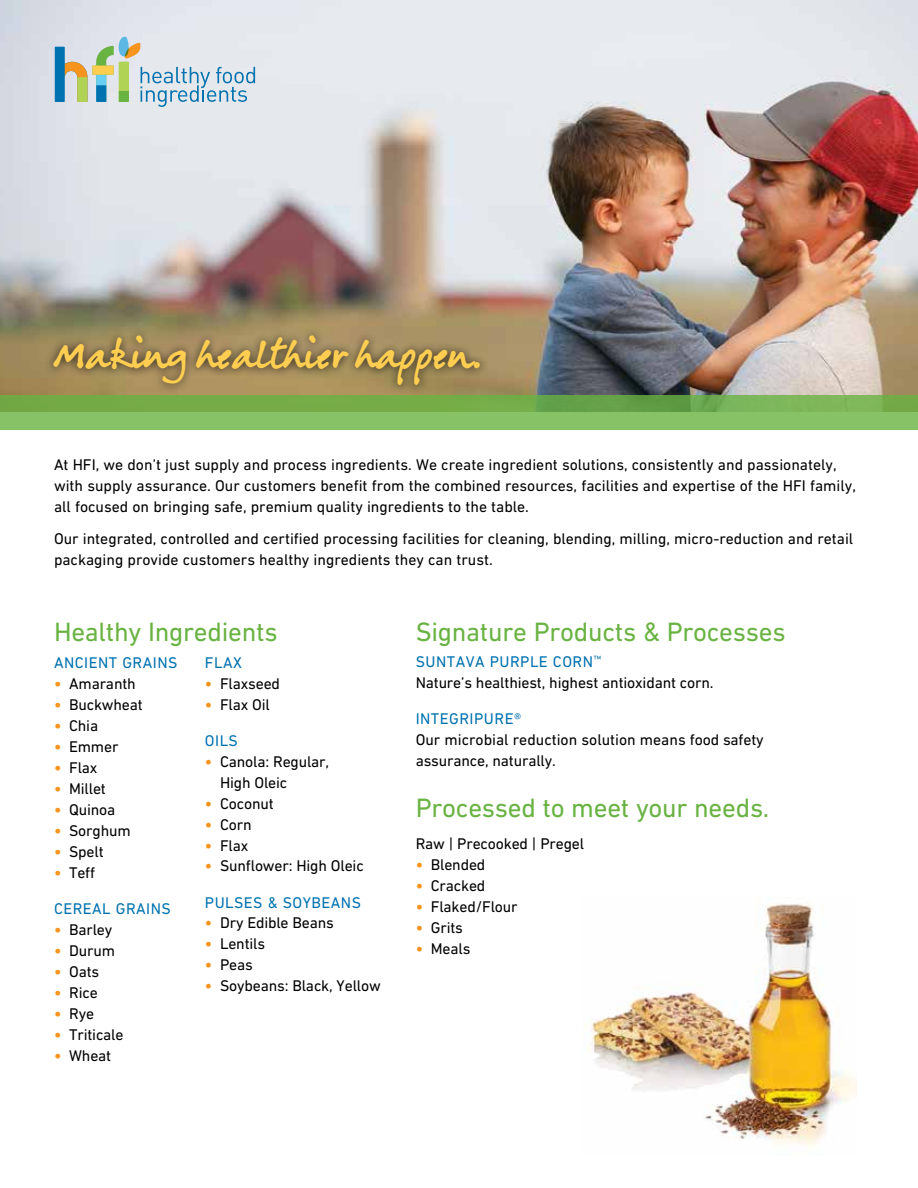
<style>
.page{position:relative;width:918px;height:1188px;background:#fff}
.page>*{position:absolute;margin:0;border:0;box-sizing:border-box;transform-origin:0 0}
.t1{font:36px "Berranger Hand ITC Std";letter-spacing:-.015em;color:#ffce51}
.t2{font:27px "DIN Next LT Pro";letter-spacing:-.01em;color:#69b342}
.t3{font:15.75px/21px "DIN Next LT Pro";color:#000}
.t4{font:15.75px "DIN Next LT Pro";letter-spacing:.03em;color:#0072b0}
.s1{font-weight:700;color:#f7941e}
.s2{color:#0072b0}
</style>
<div class="page">
<img style="left:585px;top:897px;width:271px;height:251px">
<img style="left:0;top:0;width:918px;height:395px">
<svg style="left:55px;top:37px;width:200px;height:70px;background:#c1d3d3"></svg>
<div style="left:44px;top:327px;width:445px;height:67px;background:#000;opacity:.75"></div>
<svg style="left:0;top:395px;width:918px;height:34px;background:#7cb658"></svg>
<h1 class="t1" style="left:54px;top:330px;width:430px">Making healthier happen.</h1>
<p class="t3" style="left:54px;top:454px;width:804px">At HFI, we don’t just supply and process ingredients. We create ingredient solutions, consistently and passionately, with supply assurance. Our customers benefit from the combined resources, facilities and expertise of the HFI family, all focused on bringing safe, premium quality ingredients to the table.</p>
<p class="t3" style="left:54px;top:528px;width:801px">Our integrated, controlled and certified processing facilities for cleaning, blending, milling, micro-reduction and retail packaging provide customers healthy ingredients they can trust.</p>
<h2 class="t2" style="left:54px;top:616px;width:225px">Healthy Ingredients</h2>
<p class="t4" style="left:54px;top:653px;width:125px">ANCIENT GRAINS</p>
<p class="t3" style="left:54px;top:673px;width:83px"><span class="s1">•</span> Amaranth</p>
<p class="t3" style="left:54px;top:694px;width:90px"><span class="s1">•</span> Buckwheat</p>
<p class="t3" style="left:54px;top:715px;width:46px"><span class="s1">•</span> Chia</p>
<p class="t3" style="left:54px;top:736px;width:66px"><span class="s1">•</span> Emmer</p>
<p class="t3" style="left:54px;top:757px;width:45px"><span class="s1">•</span> Flax</p>
<p class="t3" style="left:54px;top:778px;width:53px"><span class="s1">•</span> Millet</p>
<p class="t3" style="left:54px;top:799px;width:63px"><span class="s1">•</span> Quinoa</p>
<p class="t3" style="left:54px;top:820px;width:78px"><span class="s1">•</span> Sorghum</p>
<p class="t3" style="left:54px;top:841px;width:51px"><span class="s1">•</span> Spelt</p>
<p class="t3" style="left:54px;top:862px;width:43px"><span class="s1">•</span> Teff</p>
<p class="t4" style="left:54px;top:899px;width:118px">CEREAL GRAINS</p>
<p class="t3" style="left:54px;top:919px;width:60px"><span class="s1">•</span> Barley</p>
<p class="t3" style="left:54px;top:940px;width:63px"><span class="s1">•</span> Durum</p>
<p class="t3" style="left:54px;top:961px;width:47px"><span class="s1">•</span> Oats</p>
<p class="t3" style="left:54px;top:981px;width:45px"><span class="s1">•</span> Rice</p>
<p class="t3" style="left:54px;top:1002px;width:42px"><span class="s1">•</span> Rye</p>
<p class="t3" style="left:54px;top:1023px;width:71px"><span class="s1">•</span> Triticale</p>
<p class="t3" style="left:54px;top:1044px;width:59px"><span class="s1">•</span> Wheat</p>
<p class="t4" style="left:205px;top:653px;width:38px">FLAX</p>
<p class="t3" style="left:205px;top:672px;width:77px"><span class="s1">•</span> Flaxseed</p>
<p class="t3" style="left:205px;top:693px;width:67px"><span class="s1">•</span> Flax Oil</p>
<p class="t4" style="left:205px;top:731px;width:34px">OILS</p>
<p class="t3" style="left:220px;top:750px;width:111px;text-indent:-15px"><span class="s1">•</span> Canola: Regular,<br>High Oleic</p>
<p class="t3" style="left:205px;top:792px;width:70px"><span class="s1">•</span> Coconut</p>
<p class="t3" style="left:205px;top:813px;width:48px"><span class="s1">•</span> Corn</p>
<p class="t3" style="left:205px;top:834px;width:45px"><span class="s1">•</span> Flax</p>
<p class="t3" style="left:205px;top:855px;width:160px"><span class="s1">•</span> Sunflower: High Oleic</p>
<p class="t4" style="left:205px;top:893px;width:158px">PULSES &amp; SOYBEANS</p>
<p class="t3" style="left:205px;top:912px;width:131px"><span class="s1">•</span> Dry Edible Beans</p>
<p class="t3" style="left:205px;top:933px;width:62px"><span class="s1">•</span> Lentils</p>
<p class="t3" style="left:205px;top:954px;width:49px"><span class="s1">•</span> Peas</p>
<p class="t3" style="left:205px;top:975px;width:177px"><span class="s1">•</span> Soybeans: Black, Yellow</p>
<h2 class="t2" style="left:416px;top:616px;width:371px">Signature Products &amp; Processes</h2>
<p class="t3" style="left:416px;top:651px;width:299px"><span class="s2">SUNTAVA PURPLE CORN</span><sup>™<br></sup>Nature’s healthiest, highest antioxidant corn.</p>
<p class="t4" style="left:416px;top:710px;width:107px">INTEGRIPURE®</p>
<p class="t3" style="left:416px;top:729px;width:350px">Our microbial reduction solution means food safety assurance, naturally.</p>
<h2 class="t2" style="left:416px;top:792px;width:355px">Processed to meet your needs.</h2>
<p class="t3" style="left:416px;top:833px;width:170px">Raw | Precooked | Pregel</p>
<p class="t3" style="left:416px;top:854px;width:71px"><span class="s1">•</span> Blended</p>
<p class="t3" style="left:416px;top:875px;width:71px"><span class="s1">•</span> Cracked</p>
<p class="t3" style="left:416px;top:896px;width:104px"><span class="s1">•</span> Flaked/Flour</p>
<p class="t3" style="left:416px;top:917px;width:49px"><span class="s1">•</span> Grits</p>
<p class="t3" style="left:416px;top:938px;width:56px"><span class="s1">•</span> Meals</p>
</div>
